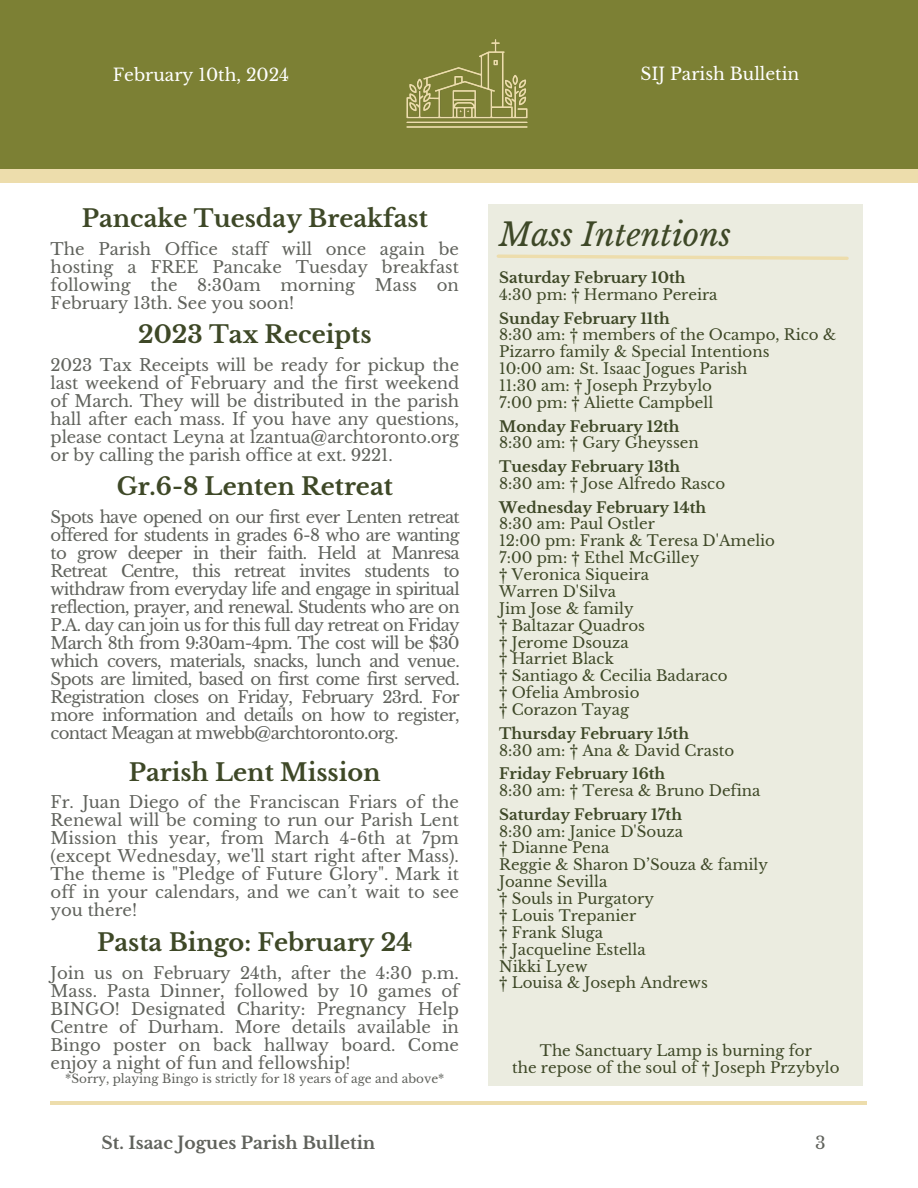
<style>
.page{position:relative;width:918px;height:1188px;background:#fff}
.page>*{position:absolute;margin:0;border:0;box-sizing:border-box;transform-origin:0 0}
.t1{font:italic 31.5px "Libre Baskerville";color:#3e4827}
.t2{font:700 24px "Libre Baskerville";color:#3e4827}
.t3{font:17.1px "Libre Baskerville";color:#fff}
.t4{font:700 17.1px "Libre Baskerville";color:#60625c}
.t5{font:17.1px "Libre Baskerville";color:#60625c}
.t6{font:16.5px/18px "Libre Baskerville";color:#60625c;text-align:justify}
.t7{font:15px/16.8px "Libre Baskerville";color:#3e4827}
.t8{font:700 15px "Libre Baskerville";color:#3e4827}
.t9{font:12px "Libre Baskerville";color:#60625c}
</style>
<div class="page">
<div style="left:0;top:154px;width:918px;height:29px;background:#edddac"></div>
<div style="left:0;top:0;width:918px;height:168px;background:#7c8034"></div>
<img style="left:406px;top:39px;width:122px;height:89px">
<div style="left:488px;top:205px;width:375px;height:881px;background:#ebece0"></div>
<svg style="left:496px;top:254px;width:353px;height:6px"></svg>
<hr style="left:51px;top:1101px;width:816px;height:4px;background:#edddac">
<p class="t3" style="left:113px;top:64px;width:178px">February 10th, 2024</p>
<h4 class="t3" style="left:640px;top:64px;width:160px">SIJ Parish Bulletin</h4>
<p class="t2" style="left:82px;top:203px;width:348px">Pancake Tuesday Breakfast</p>
<p class="t6" style="left:51px;top:240px;width:410px">The Parish Office staff will once again be hosting a FREE Pancake Tuesday breakfast following the 8:30am morning Mass on February 13th. See you soon!</p>
<p class="t2" style="left:138px;top:320px;width:235px">2023 Tax Receipts</p>
<p class="t6" style="left:51px;top:356px;width:410px">2023 Tax Receipts will be ready for pickup the last weekend of February and the first weekend of March. They will be distributed in the parish hall after each mass. If you have any questions, please contact Leyna at lzantua@archtoronto.org or by calling the parish office at ext. 9221.</p>
<p class="t2" style="left:117px;top:472px;width:278px">Gr.6-8 Lenten Retreat</p>
<p class="t6" style="left:51px;top:509px;width:411px">Spots have opened on our first ever Lenten retreat offered for students in grades 6-8 who are wanting to grow deeper in their faith. Held at Manresa Retreat Centre, this retreat invites students to withdraw from everyday life and engage in spiritual reflection, prayer, and renewal. Students who are on P.A. day can join us for this full day retreat on Friday March 8th from 9:30am-4pm. The cost will be $30 which covers, materials, snacks, lunch and venue.<br>Spots are limited, based on first come first served.<br>Registration closes on Friday, February 23rd. For more information and details on how to register, contact Meagan at mwebb@archtoronto.org.</p>
<p class="t2" style="left:129px;top:757px;width:253px">Parish Lent Mission</p>
<p class="t6" style="left:51px;top:794px;width:410px">Fr. Juan Diego of the Franciscan Friars of the Renewal will be coming to run our Parish Lent Mission this year, from March 4-6th at 7pm (except Wednesday, we'll start right after Mass).<br>The theme is "Pledge of Future Glory". Mark it off in your calendars, and we can’t wait to see you there!</p>
<p class="t2" style="left:97px;top:928px;width:317px">Pasta Bingo: February 24</p>
<p class="t6" style="left:51px;top:964px;width:410px">Join us on February 24th, after the 4:30 p.m.<br>Mass. Pasta Dinner, followed by 10 games of BINGO! Designated Charity: Pregnancy Help Centre of Durham. More details available in Bingo poster on back hallway board. Come enjoy a night of fun and fellowship!</p>
<p class="t9" style="left:65px;top:1071px;width:381px">*Sorry, playing Bingo is strictly for 18 years of age and above*</p>
<h2 class="t1" style="left:499px;top:216px;width:233px">Mass Intentions</h2>
<p class="t8" style="left:499px;top:268px;width:188px">Saturday February 10th</p>
<h2 class="t7" style="left:499px;top:286px;width:220px">4:30 pm: † Hermano Pereira</h2>
<p class="t8" style="left:499px;top:309px;width:172px">Sunday February 11th</p>
<h2 class="t7" style="left:499px;top:327px;width:338px">8:30 am: † members of the Ocampo, Rico &amp;<br>Pizarro family &amp; Special Intentions</h2>
<p class="t7" style="left:499px;top:360px;width:250px">10:00 am: St. Isaac Jogues Parish</p>
<h2 class="t7" style="left:499px;top:377px;width:214px">11:30 am: † Joseph Przybylo</h2>
<p class="t7" style="left:499px;top:394px;width:216px">7:00 pm: † Aliette Campbell</p>
<h2 class="t8" style="left:499px;top:417px;width:182px">Monday February 12th</h2>
<h4 class="t7" style="left:499px;top:435px;width:201px">8:30 am: † Gary Gheyssen</h4>
<p class="t8" style="left:499px;top:457px;width:183px">Tuesday February 13th</p>
<h1 class="t7" style="left:499px;top:475px;width:227px">8:30 am: † Jose Alfredo Rasco</h1>
<p class="t8" style="left:499px;top:498px;width:208px">Wednesday February 14th</p>
<p class="t7" style="left:499px;top:516px;width:157px">8:30 am: Paul Ostler</p>
<p class="t7" style="left:499px;top:533px;width:277px">12:00 pm: Frank &amp; Teresa D'Amelio</p>
<p class="t7" style="left:499px;top:549px;width:202px">7:00 pm: † Ethel McGilley</p>
<p class="t7" style="left:499px;top:566px;width:151px">† Veronica Siqueira</p>
<p class="t7" style="left:499px;top:583px;width:119px">Warren D'Silva</p>
<p class="t7" style="left:499px;top:600px;width:136px">Jim Jose &amp; family</p>
<p class="t7" style="left:499px;top:617px;width:147px">† Baltazar Quadros</p>
<p class="t7" style="left:499px;top:634px;width:131px">† Jerome Dsouza</p>
<p class="t7" style="left:499px;top:651px;width:116px">† Harriet Black</p>
<p class="t7" style="left:499px;top:668px;width:230px">† Santiago &amp; Cecilia Badaraco</p>
<p class="t7" style="left:499px;top:684px;width:142px">† Ofelia Ambrosio</p>
<p class="t7" style="left:499px;top:701px;width:131px">† Corazon Tayag</p>
<p class="t8" style="left:499px;top:724px;width:191px">Thursday February 15th</p>
<p class="t7" style="left:499px;top:742px;width:237px">8:30 am: † Ana &amp; David Crasto</p>
<p class="t8" style="left:499px;top:765px;width:168px">Friday February 16th</p>
<p class="t7" style="left:499px;top:782px;width:263px">8:30 am: † Teresa &amp; Bruno Defina</p>
<p class="t8" style="left:499px;top:805px;width:184px">Saturday February 17th</p>
<p class="t7" style="left:499px;top:823px;width:185px">8:30 am: Janice D'Souza</p>
<p class="t7" style="left:499px;top:840px;width:112px">† Dianne Pena</p>
<p class="t7" style="left:499px;top:857px;width:270px">Reggie &amp; Sharon D’Souza &amp; family</p>
<p class="t7" style="left:499px;top:873px;width:110px">Joanne Sevilla</p>
<p class="t7" style="left:499px;top:890px;width:156px">† Souls in Purgatory</p>
<p class="t7" style="left:499px;top:907px;width:139px">† Louis Trepanier</p>
<p class="t7" style="left:499px;top:924px;width:105px">† Frank Sluga</p>
<p class="t7" style="left:499px;top:941px;width:148px">† Jacqueline Estella</p>
<p class="t7" style="left:499px;top:958px;width:90px">Nikki Lyew</p>
<p class="t7" style="left:499px;top:975px;width:210px">† Louisa &amp; Joseph Andrews</p>
<p class="t7" style="left:540px;top:1042px;width:273px">The Sanctuary Lamp is burning for</p>
<p class="t7" style="left:512px;top:1059px;width:329px">the repose of the soul of † Joseph Przybylo</p>
<p class="t4" style="left:102px;top:1132px;width:275px">St. Isaac Jogues Parish Bulletin</p>
<h4 class="t5" style="left:815px;top:1132px;width:12px">3</h4>
</div>
